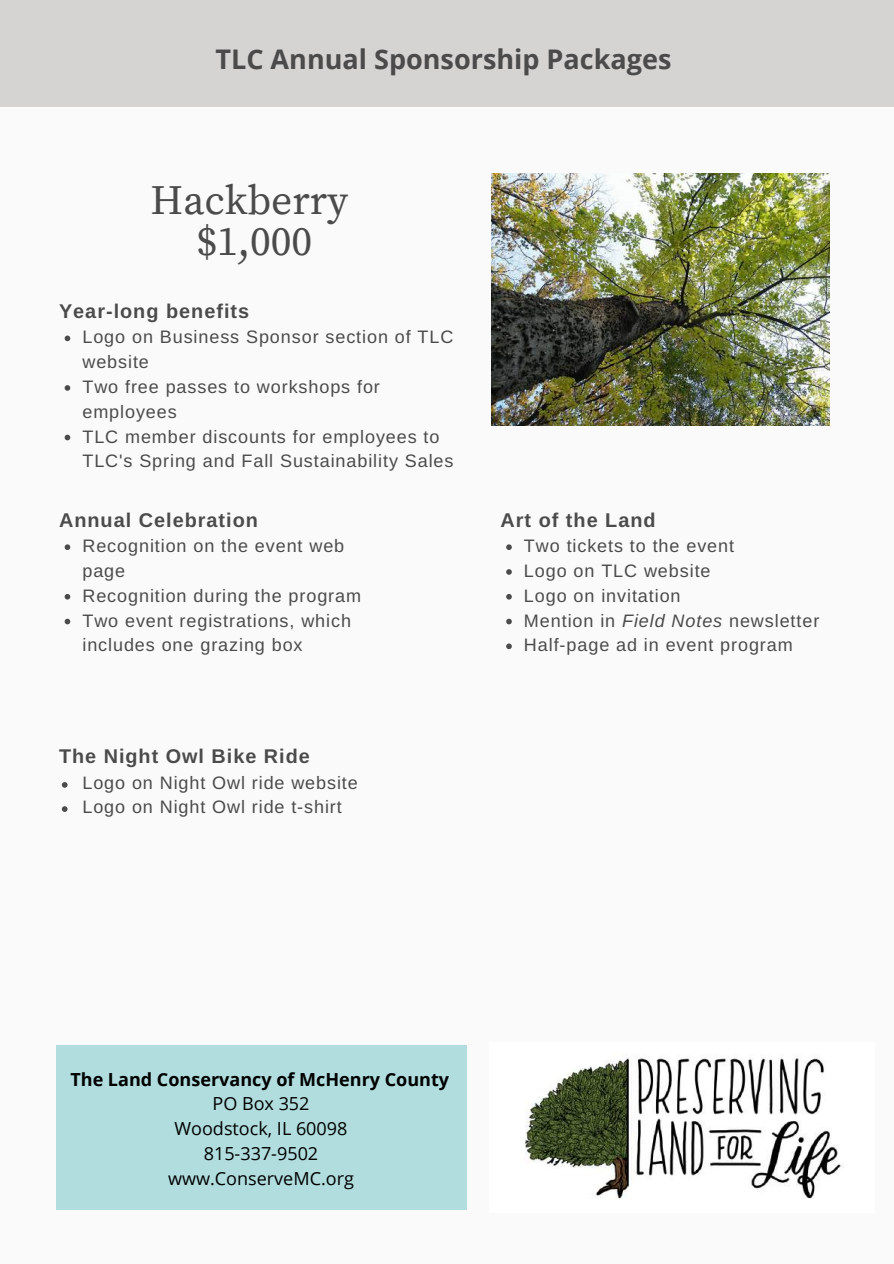
<style>
.page{position:relative;width:894px;height:1264px;background:#fff}
.page>*{position:absolute;margin:0;border:0;box-sizing:border-box;transform-origin:0 0}
.t1{font:41.4px/40.5px "Source Serif Pro";color:#4b4b4b;text-align:center}
.t2{font:700 27px "Open Sans";color:#4b4b4b}
.t3{font:700 19.8px "Arimo";letter-spacing:.05em;color:#4b4b4b}
.t4{font:18px/24.8px "Arimo";letter-spacing:.05em;color:#4b4b4b}
.t5{font:18px/24.8px "Open Sans";color:#000;text-align:center}
.t6{font:700 18px "Open Sans";color:#000}
.s1{font-style:italic}
</style>
<div class="page">
<div style="left:0;top:0;width:893px;height:1263px;background:#fafafa"></div>
<div style="left:0;top:0;width:893px;height:107px;background:#d6d3d3"></div>
<img style="left:491px;top:173px;width:338px;height:253px">
<img style="left:525px;top:1054px;width:316px;height:145px">
<svg style="left:65px;top:335px;width:5px;height:6px"></svg>
<svg style="left:65px;top:385px;width:5px;height:6px"></svg>
<svg style="left:65px;top:435px;width:5px;height:5px"></svg>
<svg style="left:65px;top:544px;width:5px;height:6px"></svg>
<svg style="left:65px;top:594px;width:5px;height:5px"></svg>
<svg style="left:65px;top:618px;width:5px;height:6px"></svg>
<svg style="left:62px;top:782px;width:5px;height:5px"></svg>
<svg style="left:62px;top:806px;width:5px;height:6px"></svg>
<svg style="left:506px;top:544px;width:5px;height:6px"></svg>
<svg style="left:506px;top:569px;width:5px;height:6px"></svg>
<svg style="left:506px;top:594px;width:5px;height:5px"></svg>
<svg style="left:506px;top:618px;width:5px;height:6px"></svg>
<svg style="left:506px;top:643px;width:5px;height:6px"></svg>
<div style="left:56px;top:1044px;width:410px;height:165px;background:#b1ddde"></div>
<h2 class="t2" style="left:215px;top:40px;width:457px">TLC Annual Sponsorship Packages</h2>
<h1 class="t1" style="left:151px;top:182px;width:199px">Hackberry $1,000</h1>
<p class="t3" style="left:59px;top:300px;width:192px">Year-long benefits</p>
<p class="t4" style="left:82px;top:325px;width:372px">Logo on Business Sponsor section of TLC website<br>Two free passes to workshops for employees<br>TLC member discounts for employees to<br>TLC's Spring and Fall Sustainability Sales</p>
<p class="t3" style="left:59px;top:509px;width:200px">Annual Celebration</p>
<p class="t4" style="left:82px;top:533px;width:280px">Recognition on the event web page<br>Recognition during the program<br>Two event registrations, which includes one grazing box</p>
<p class="t3" style="left:59px;top:745px;width:252px">The Night Owl Bike Ride</p>
<p class="t4" style="left:82px;top:770px;width:277px;line-height:24.2px">Logo on Night Owl ride website<br>Logo on Night Owl ride t-shirt</p>
<p class="t3" style="left:500px;top:509px;width:157px">Art of the Land</p>
<p class="t4" style="left:524px;top:533px;width:297px">Two tickets to the event<br>Logo on TLC website<br>Logo on invitation<br>Mention in <span class="s1">Field Notes</span> newsletter<br>Half-page ad in event program</p>
<p class="t6" style="left:70px;top:1066px;width:380px">The Land Conservancy of McHenry County</p>
<p class="t5" style="left:168px;top:1090px;width:187px">PO Box 352<br>Woodstock, IL 60098<br>815-337-9502 www.ConserveMC.org</p>
</div>
